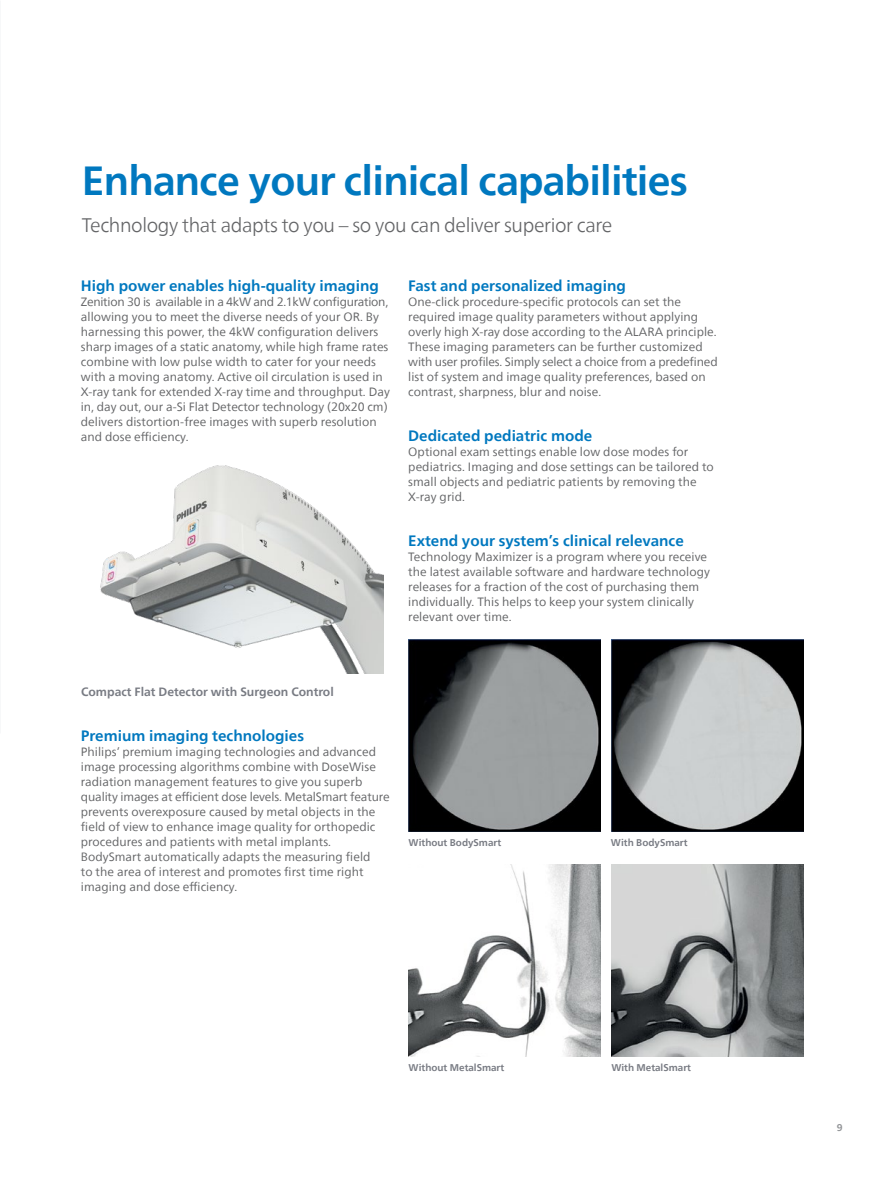
<style>
.page{position:relative;width:893px;height:1187px;background:#fff}
.page>*{position:absolute;margin:0;border:0;box-sizing:border-box;transform-origin:0 0}
.t1{font:700 40.5px "Neue Frutiger World";letter-spacing:-.02em;color:#0078bf}
.t2{font:300 19.5px "Neue Frutiger World";letter-spacing:-.02em;color:#636466}
.t3{font:700 15px "Neue Frutiger World";color:#0078bf}
.t4{font:12px/15px "Neue Frutiger World";letter-spacing:.005em;color:#636466}
.t5{font:700 12px "Neue Frutiger World";color:#787b83}
.t6{font:700 9.75px "Neue Frutiger World";color:#787b83}
.t7{font:700 9.75px "Neue Frutiger World";color:#939598}
</style>
<div class="page">
<img style="left:100px;top:465px;width:283px;height:208px">
<img style="left:409px;top:864px;width:191px;height:192px">
<img style="left:611px;top:864px;width:192px;height:192px">
<img style="left:409px;top:639px;width:191px;height:192px">
<img style="left:611px;top:639px;width:192px;height:192px">
<h1 class="t1" style="left:82px;top:145px;width:607px">Enhance your clinical capabilities</h1>
<h2 class="t2" style="left:82px;top:210px;width:532px">Technology that adapts to you – so you can deliver superior care</h2>
<p class="t3" style="left:81px;top:272px;width:299px">High power enables high-quality imaging</p>
<p class="t4" style="left:81px;top:294px;width:310px">Zenition 30 is available in a 4kW and 2.1kW configuration, allowing you to meet the diverse needs of your OR. By harnessing this power, the 4kW configuration delivers sharp images of a static anatomy, while high frame rates combine with low pulse width to cater for your needs with a moving anatomy. Active oil circulation is used in X-ray tank for extended X-ray time and throughput. Day in, day out, our a-Si Flat Detector technology (20x20 cm) delivers distortion-free images with superb resolution and dose efficiency.</p>
<p class="t3" style="left:408px;top:272px;width:219px">Fast and personalized imaging</p>
<p class="t4" style="left:408px;top:294px;width:311px">One-click procedure-specific protocols can set the required image quality parameters without applying overly high X-ray dose according to the ALARA principle.<br>These imaging parameters can be further customized with user profiles. Simply select a choice from a predefined list of system and image quality preferences, based on contrast, sharpness, blur and noise.</p>
<p class="t3" style="left:408px;top:422px;width:185px">Dedicated pediatric mode</p>
<p class="t4" style="left:408px;top:444px;width:307px">Optional exam settings enable low dose modes for pediatrics. Imaging and dose settings can be tailored to small objects and pediatric patients by removing the X‑ray grid.</p>
<p class="t3" style="left:408px;top:527px;width:277px">Extend your system’s clinical relevance</p>
<p class="t4" style="left:408px;top:549px;width:303px">Technology Maximizer is a program where you receive the latest available software and hardware technology releases for a fraction of the cost of purchasing them individually. This helps to keep your system clinically relevant over time.</p>
<p class="t5" style="left:81px;top:681px;width:254px">Compact Flat Detector with Surgeon Control</p>
<p class="t3" style="left:81px;top:722px;width:225px">Premium imaging technologies</p>
<p class="t4" style="left:81px;top:744px;width:310px">Philips’ premium imaging technologies and advanced image processing algorithms combine with DoseWise radiation management features to give you superb quality images at efficient dose levels. MetalSmart feature prevents overexposure caused by metal objects in the field of view to enhance image quality for orthopedic procedures and patients with metal implants.<br>BodySmart automatically adapts the measuring field<br>to the area of interest and promotes first time right imaging and dose efficiency.</p>
<p class="t6" style="left:409px;top:834px;width:94px">Without BodySmart</p>
<p class="t6" style="left:611px;top:834px;width:78px">With BodySmart</p>
<p class="t6" style="left:409px;top:1059px;width:97px">Without MetalSmart</p>
<p class="t6" style="left:611px;top:1059px;width:81px">With MetalSmart</p>
<p class="t7" style="left:837px;top:1119px;width:7px">9</p>
</div>
